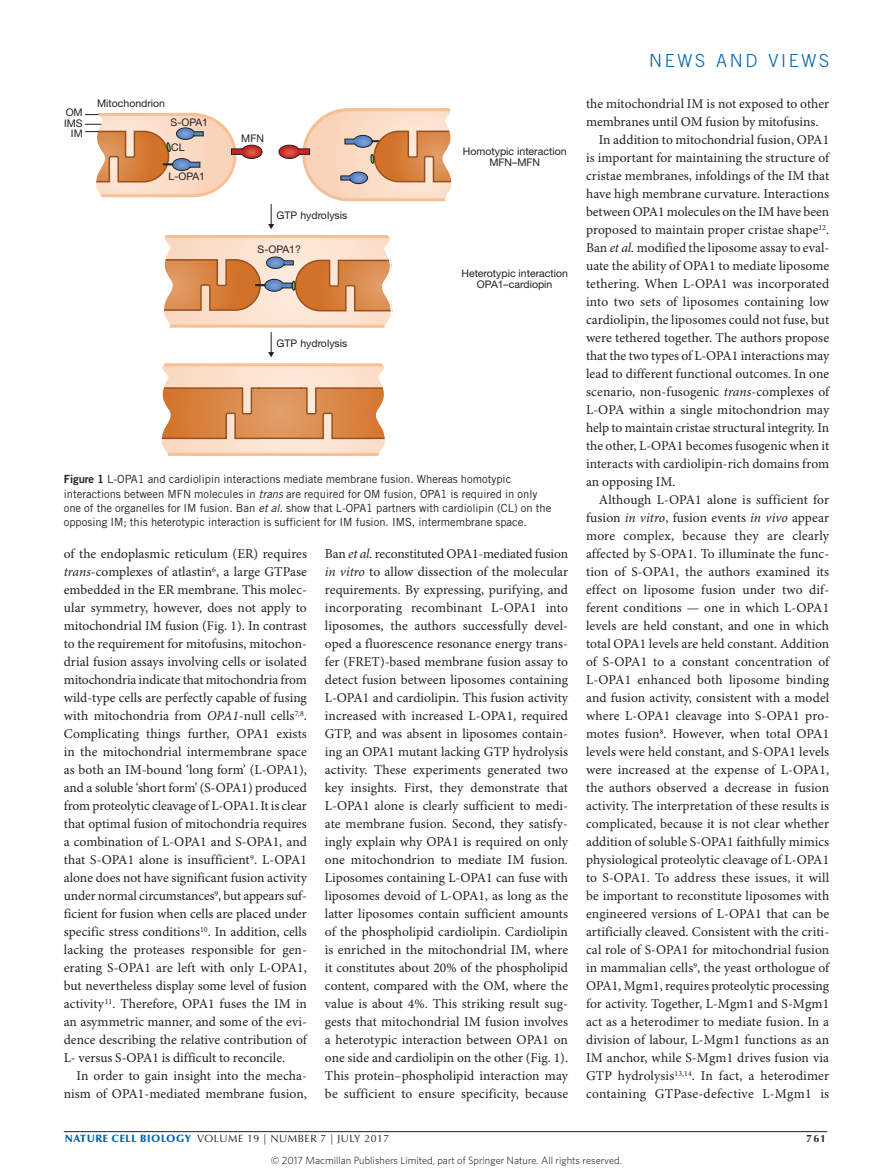
<style>
.page{position:relative;width:893px;height:1174px;background:#fff}
.page>*{position:absolute;margin:0;border:0;box-sizing:border-box;transform-origin:0 0}
.t1{font:300 18px "Trade Gothic LT Std";letter-spacing:.15em;color:#0165ae}
.Body_Text{font:13.5px/18px "Minion Pro";letter-spacing:.005em;color:#231f20;text-align:justify}
.Figure_caption{font:11.25px/14.2px "Trade Gothic LT Std";letter-spacing:-.005em;color:#231f20}
.t2{font:10.5px/11.6px "Helvetica Neue LT Std";color:#231f20;text-align:center}
.t3{font:300 10.5px "Whitney";color:#000}
.t4{font:10.5px "Optima LT Std";letter-spacing:.05em;color:#231f20}
.t5{font:700 10.5px "Optima LT Std";color:#231f20}
.s1{font-family:"Trade Gothic LT Std Bd 2"}
.s2{font-style:italic}
.s3{font-weight:900;color:#0165ae}
</style>
<div class="page">
<hr style="left:64px;top:1131px;width:763px;height:1px;background:#231f20">
<svg style="left:85px;top:108px;width:367px;height:348px"></svg>
<p class="t2" style="left:66px;top:107px;width:19px">OM</p>
<p class="t2" style="left:64px;top:118px;width:20px;line-height:10.2px;text-align:right">IMS<br>IM</p>
<p class="t2" style="left:97px;top:98px;width:70px">Mitochondrion</p>
<p class="t2" style="left:171px;top:116px;width:39px">S-OPA1</p>
<p class="t2" style="left:171px;top:141px;width:15px">CL</p>
<p class="t2" style="left:168px;top:170px;width:38px">L-OPA1</p>
<p class="t2" style="left:241px;top:133px;width:24px">MFN</p>
<p class="t2" style="left:277px;top:210px;width:72px">GTP hydrolysis</p>
<p class="t2" style="left:258px;top:243px;width:45px">S-OPA1?</p>
<p class="t2" style="left:277px;top:338px;width:72px">GTP hydrolysis</p>
<p class="t2" style="left:463px;top:145px;width:105px">Homotypic interaction<br>MFN–MFN</p>
<p class="t2" style="left:461px;top:267px;width:108px">Heterotypic interaction<br>OPA1–cardiopin</p>
<p class="Figure_caption" style="left:64px;top:472px;width:489px"><span class="s1">Figure 1</span> L‑OPA1 and cardiolipin interactions mediate membrane fusion. Whereas homotypic interactions between MFN molecules in <span class="s2">trans</span> are required for OM fusion, OPA1 is required in only one of the organelles for IM fusion. Ban <span class="s2">et al.</span> show that L‑OPA1 partners with cardiolipin (CL) on the opposing IM; this heterotypic interaction is sufficient for IM fusion. IMS, intermembrane space.</p>
<p class="Body_Text" style="left:64px;top:545px;width:245px">of the endoplasmic reticulum (ER) requires <span class="s2">trans</span>-complexes of atlastin<sup>6</sup>, a large GTPase embedded in the ER membrane. This molec&shy;ular symmetry, however, does not apply to mitochondrial IM fusion (Fig. 1). In contrast to the requirement for mitofusins, mitochon&shy;drial fusion assays involving cells or isolated mitochondria indicate that mitochondria from wild-type cells are perfectly capable of fusing with mitochondria from <span class="s2">OPA1</span>-null cells<sup>7,8</sup>.<br>Complicating things further, OPA1 exists in the mitochondrial intermembrane space as both an IM‑bound ‘long form’ (L-OPA1), and a soluble ‘short form’ (S-OPA1) produced from proteolytic cleavage of L‑OPA1. It is clear that optimal fusion of mitochondria requires a combination of L‑OPA1 and S‑OPA1, and that S‑OPA1 alone is insufficient<sup>9</sup>. L‑OPA1 alone does not have significant fusion activity under normal circumstances<sup>9</sup>, but appears suf&shy;ficient for fusion when cells are placed under specific stress conditions<sup>10</sup>. In addition, cells lacking the proteases responsible for gen&shy;erating S‑OPA1 are left with only L‑OPA1, but nevertheless display some level of fusion activity<sup>11</sup>. Therefore, OPA1 fuses the IM in an asymmetric manner, and some of the evi&shy;dence describing the relative contribution of L‑ versus S‑OPA1 is difficult to reconcile.</p>
<p class="Body_Text" style="left:64px;top:1067px;width:245px;text-align:right">In order to gain insight into the mecha&shy;nism of OPA1-mediated membrane fusion,</p>
<p class="Body_Text" style="left:325px;top:545px;width:245px">Ban <span class="s2">et al.</span> reconstituted OPA1-mediated fusion <span class="s2">in vitro</span> to allow dissection of the molecular requirements. By expressing, purifying, and incorporating recombinant L‑OPA1 into liposomes, the authors successfully devel&shy;oped a fluorescence resonance energy trans&shy;fer (FRET)-based membrane fusion assay to detect fusion between liposomes containing L‑OPA1 and cardiolipin. This fusion activity increased with increased L‑OPA1, required GTP, and was absent in liposomes contain&shy;ing an OPA1 mutant lacking GTP hydrolysis activity. These experiments generated two key insights. First, they demonstrate that L‑OPA1 alone is clearly sufficient to medi&shy;ate membrane fusion. Second, they satisfy&shy;ingly explain why OPA1 is required on only one mitochondrion to mediate IM fusion.<br>Liposomes containing L‑OPA1 can fuse with liposomes devoid of L‑OPA1, as long as the latter liposomes contain sufficient amounts of the phospholipid cardiolipin. Cardiolipin is enriched in the mitochondrial IM, where it constitutes about 20% of the phospholipid content, compared with the OM, where the value is about 4%. This striking result sug&shy;gests that mitochondrial IM fusion involves a heterotypic interaction between OPA1 on one side and cardiolipin on the other (Fig. 1).<br>This protein–phospholipid interaction may be sufficient to ensure specificity, because</p>
<h1 class="t1" style="left:649px;top:50px;width:182px">NEWS AND VIEWS</h1>
<p class="Body_Text" style="left:586px;top:95px;width:245px">the mitochondrial IM is not exposed to other membranes until OM fusion by mitofusins.</p>
<p class="Body_Text" style="left:586px;top:131px;width:245px;text-indent:13px">In addition to mitochondrial fusion, OPA1 is important for maintaining the structure of cristae membranes, infoldings of the IM that have high membrane curvature. Interactions between OPA1 molecules on the IM have been proposed to maintain proper cristae shape<sup>12</sup>.<br>Ban <span class="s2">et al.</span> modified the liposome assay to eval&shy;uate the ability of OPA1 to mediate liposome tethering. When L‑OPA1 was incorporated into two sets of liposomes containing low cardiolipin, the liposomes could not fuse, but were tethered together. The authors propose that the two types of L‑OPA1 interactions may lead to different functional outcomes. In one scenario, non-fusogenic <span class="s2">trans</span>-complexes of L‑OPA within a single mitochondrion may help to maintain cristae structural integrity. In the other, L‑OPA1 becomes fusogenic when it interacts with cardiolipin-rich domains from an opposing IM.</p>
<p class="Body_Text" style="left:586px;top:491px;width:245px;text-indent:13px">Although L‑OPA1 alone is sufficient for fusion <span class="s2">in vitro</span>, fusion events <span class="s2">in vivo</span> appear more complex, because they are clearly affected by S‑OPA1. To illuminate the func&shy;tion of S‑OPA1, the authors examined its effect on liposome fusion under two dif&shy;ferent conditions — one in which L‑OPA1 levels are held constant, and one in which total OPA1 levels are held constant. Addition of S‑OPA1 to a constant concentration of L‑OPA1 enhanced both liposome binding and fusion activity, consistent with a model where L‑OPA1 cleavage into S‑OPA1 pro&shy;motes fusion<sup>8</sup>. However, when total OPA1 levels were held constant, and S‑OPA1 levels were increased at the expense of L‑OPA1, the authors observed a decrease in fusion activity. The interpretation of these results is complicated, because it is not clear whether addition of soluble S‑OPA1 faithfully mimics physiological proteolytic cleavage of L‑OPA1 to S‑OPA1. To address these issues, it will be important to reconstitute liposomes with engineered versions of L‑OPA1 that can be artificially cleaved. Consistent with the criti&shy;cal role of S‑OPA1 for mitochondrial fusion in mammalian cells<sup>9</sup>, the yeast orthologue of OPA1, Mgm1, requires proteolytic processing for activity. Together, L‑Mgm1 and S‑Mgm1 act as a heterodimer to mediate fusion. In a division of labour, L‑Mgm1 functions as an IM anchor, while S‑Mgm1 drives fusion via GTP hydrolysis<sup>13,14</sup>. In fact, a heterodimer containing GTPase-defective L‑Mgm1 is</p>
<p class="t4" style="left:65px;top:1132px;width:326px"><span class="s3">NATURE CELL BIOLOGY</span> VOLUME 19 | NUMBER 7 | JULY 2017</p>
<p class="t5" style="left:806px;top:1132px;width:21px">761</p>
<p class="t3" style="left:271px;top:1153px;width:352px">© 2017 Macmillan Publishers Limited, part of Springer Nature. All rights reserved.</p>
</div>
